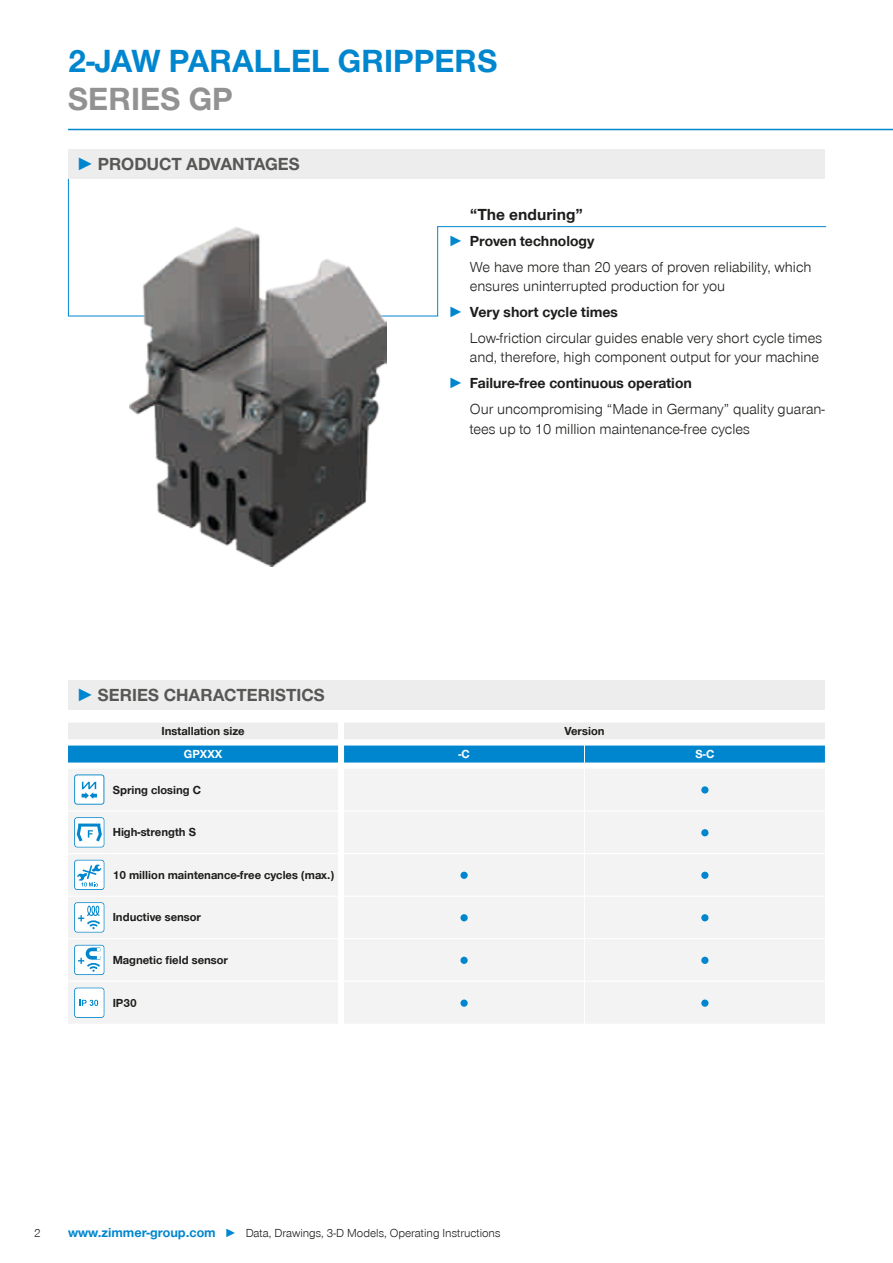
<style>
.page{position:relative;width:893px;height:1263px;background:#fff}
.page>*{position:absolute;margin:0;border:0;box-sizing:border-box;transform-origin:0 0}
.CB_AF_Headline_22_25{font:700 33px/37.5px "Zimmer Group Sans Global";color:#0086ce}
.t1{font:700 18px "Zimmer Group Sans Global";color:#575756}
.CB_AF_Prodvort_MKTHe{font:700 16.5px "Zimmer Group Sans Global";color:#1d1d1b}
.CB_AF_Prodvort_Body{font:300 15px/19.5px "Zimmer Group Sans Global";color:#1d1d1b}
.t2{font:700 15px "Zimmer Group Sans Global";color:#1d1d1b}
.CB_AF_Tab_Bestellnum{font:700 12px "Zimmer Group Sans Global";color:#1d1d1b}
.CB_AF_Seitenzahl_lin{font:300 12px "Zimmer Group Sans Global";color:#1d1d1b}
.CB_AF_Fußnote_zentri{font:700 12px "Zimmer Group Sans Global";color:#1d1d1b}
.CB_AF_Fußnote_zentri-2{font:700 12px "Zimmer Group Sans Global";color:#fff}
.s1{color:#939292}
.s2{font-family:"Zimmer Group Sans";color:#0086ce}
.s3{font-weight:700;font-size:13.5px;color:#0086ce}
.s4{color:#0086ce}
</style>
<div class="page">
<svg style="left:68px;top:179px;width:759px;height:138px"></svg>
<img style="left:130px;top:226px;width:257px;height:340px">
<hr style="left:68px;top:129px;width:825px;height:1px;background:#0086ce">
<div style="left:68px;top:149px;width:757px;height:30px;background:#ededed"></div>
<div style="left:68px;top:680px;width:757px;height:30px;background:#ededed"></div>
<svg style="left:68px;top:723px;width:757px;height:300px"></svg>
<div style="left:460px;top:999px;width:8px;height:8px;background:#0086ce;border-radius:50%"></div>
<div style="left:701px;top:999px;width:7px;height:8px;background:#0086ce;border-radius:50%"></div>
<p class="CB_AF_Headline_22_25" style="left:68px;top:42px;width:431px">2-JAW PARALLEL GRIPPERS<br><span class="s1">SERIES GP</span></p>
<p class="t1" style="left:77px;top:153px;width:225px"><span class="s2">►</span> PRODUCT ADVANTAGES</p>
<p class="CB_AF_Prodvort_MKTHe" style="left:470px;top:204px;width:115px">“The enduring”</p>
<p class="t2" style="left:449px;top:232px;width:147px"><span class="s2">►</span> Proven technology</p>
<p class="CB_AF_Prodvort_Body" style="left:470px;top:257px;width:343px">We have more than 20 years of proven reliability, which ensures uninterrupted production for you</p>
<p class="t2" style="left:449px;top:303px;width:171px"><span class="s2">►</span> Very short cycle times</p>
<p class="CB_AF_Prodvort_Body" style="left:470px;top:328px;width:354px">Low-friction circular guides enable very short cycle times and, therefore, high component output for your machine</p>
<p class="t2" style="left:449px;top:374px;width:245px"><span class="s2">►</span> Failure-free continuous operation</p>
<p class="CB_AF_Prodvort_Body" style="left:470px;top:399px;width:357px">Our uncompromising “Made in Germany” quality guaran&shy;tees up to 10 million maintenance-free cycles</p>
<p class="t1" style="left:77px;top:684px;width:250px"><span class="s2">►</span> SERIES CHARACTERISTICS</p>
<p class="CB_AF_Fußnote_zentri" style="left:162px;top:724px;width:84px">Installation size</p>
<p class="CB_AF_Fußnote_zentri" style="left:564px;top:724px;width:42px">Version</p>
<p class="CB_AF_Fußnote_zentri-2" style="left:184px;top:747px;width:40px">GPXXX</p>
<p class="CB_AF_Fußnote_zentri-2" style="left:458px;top:747px;width:13px">-C</p>
<p class="CB_AF_Fußnote_zentri-2" style="left:696px;top:747px;width:20px">S-C</p>
<p class="CB_AF_Tab_Bestellnum" style="left:113px;top:782px;width:90px">Spring closing C</p>
<p class="CB_AF_Tab_Bestellnum" style="left:113px;top:825px;width:85px">High-strength S</p>
<p class="CB_AF_Tab_Bestellnum" style="left:113px;top:868px;width:223px">10 million maintenance-free cycles (max.)</p>
<p class="CB_AF_Tab_Bestellnum" style="left:113px;top:910px;width:90px">Inductive sensor</p>
<p class="CB_AF_Tab_Bestellnum" style="left:113px;top:953px;width:117px">Magnetic field sensor</p>
<p class="CB_AF_Tab_Bestellnum" style="left:113px;top:995px;width:26px">IP30</p>
<p class="CB_AF_Seitenzahl_lin" style="left:34px;top:1226px;width:8px">2</p>
<p class="CB_AF_Seitenzahl_lin" style="left:68px;top:1226px;width:434px"><span class="s3">www.zimmer-group.com</span> <span class="s4">►</span> Data, Drawings, 3-D Models, Operating Instructions</p>
</div>
